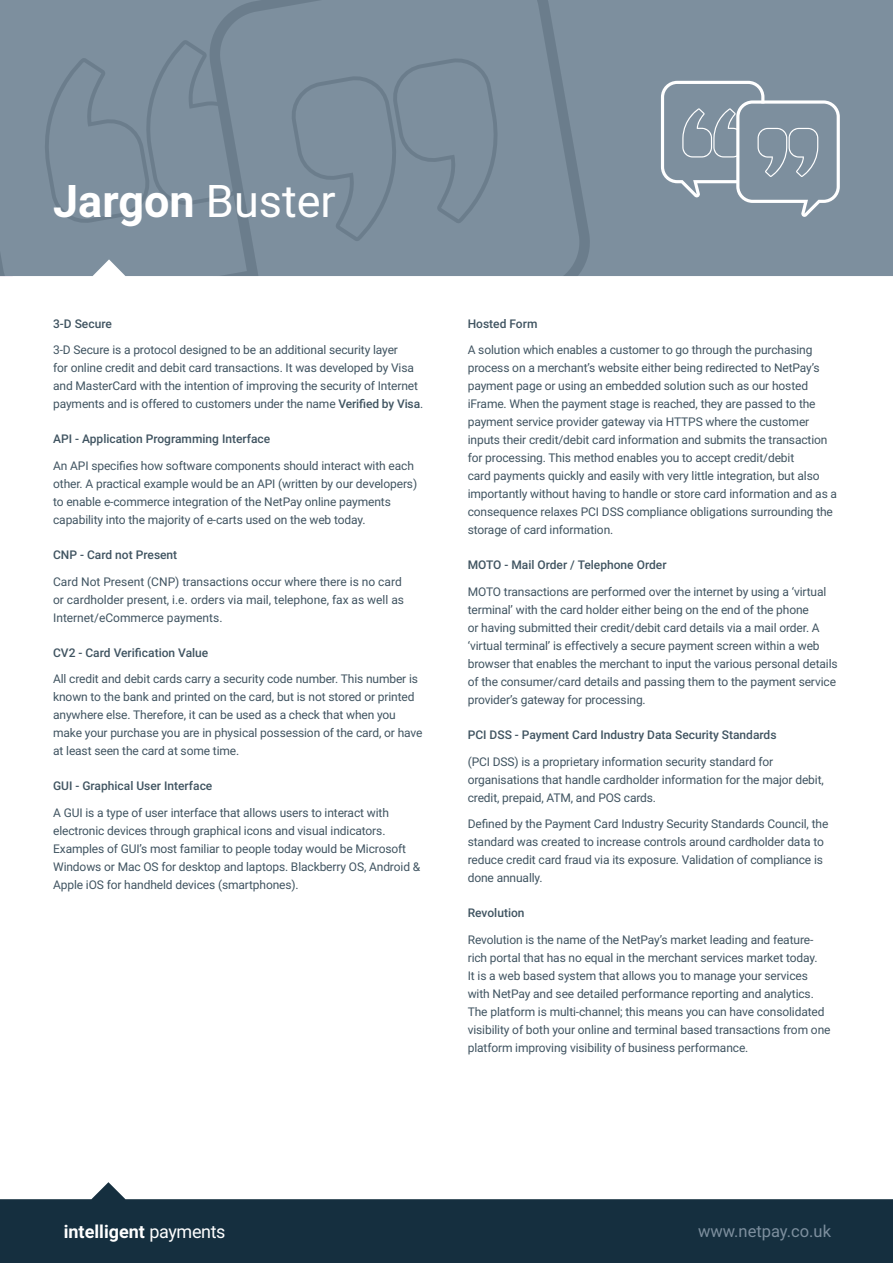
<style>
.page{position:relative;width:893px;height:1263px;background:#fff}
.page>*{position:absolute;margin:0;border:0;box-sizing:border-box;transform-origin:0 0}
.t1{font:700 45px "Roboto";color:#fff}
.t2{font:700 18px "Roboto";color:#fff}
.t3{font:16.5px "Roboto";color:#7d8f9e}
.t4{font:12px/18px "Roboto";letter-spacing:-.01em;color:#405461}
.heading{font:500 12px "Roboto";color:#405461}
.s1{font-weight:400}
.s2{font-weight:500}
</style>
<div class="page">
<svg style="left:0;top:1182px;width:893px;height:81px;fill:#152f3f"></svg>
<div style="left:594px;top:0;width:299px;height:276px;background:#7d8f9e"></div>
<svg style="left:295px;top:0;width:299px;height:276px;background:#7b8d9c"></svg>
<div style="left:0;top:0;width:295px;height:276px;background:#7d8f9e"></div>
<svg style="left:37px;top:40px;width:201px;height:186px;background:#7a8c9b"></svg>
<svg style="left:661px;top:81px;width:179px;height:136px;background:#8b9ba9"></svg>
<p class="t1" style="left:53px;top:169px;width:284px">Jargon <span class="s1">Buster</span></p>
<p class="heading" style="left:53px;top:315px;width:60px">3-D Secure</p>
<p class="t4" style="left:53px;top:341px;width:372px">3-D Secure is a protocol designed to be an additional security layer<br>for online credit and debit card transactions. It was developed by Visa and MasterCard with the intention of improving the security of Internet payments and is offered to customers under the name <span class="s2">Verified by Visa</span>.</p>
<p class="heading" style="left:53px;top:431px;width:219px">API - Application Programming Interface</p>
<p class="t4" style="left:53px;top:456px;width:365px">An API specifies how software components should interact with each other. A practical example would be an API (written by our developers) to enable e-commerce integration of the NetPay online payments capability into the majority of e-carts used on the web today.</p>
<p class="heading" style="left:53px;top:546px;width:126px">CNP - Card not Present</p>
<p class="t4" style="left:53px;top:572px;width:352px">Card Not Present (CNP) transactions occur where there is no card or cardholder present, i.e. orders via mail, telephone, fax as well as<br>Internet/eCommerce payments.</p>
<p class="heading" style="left:53px;top:644px;width:157px">CV2 - Card Verification Value</p>
<p class="t4" style="left:53px;top:669px;width:371px">All credit and debit cards carry a security code number. This number is known to the bank and printed on the card, but is not stored or printed anywhere else. Therefore, it can be used as a check that when you make your purchase you are in physical possession of the card, or have at least seen the card at some time.</p>
<p class="heading" style="left:53px;top:777px;width:161px">GUI - Graphical User Interface</p>
<p class="t4" style="left:53px;top:803px;width:369px">A GUI is a type of user interface that allows users to interact with electronic devices through graphical icons and visual indicators.<br>Examples of GUI’s most familiar to people today would be Microsoft Windows or Mac OS for desktop and laptops. Blackberry OS, Android &amp; Apple iOS for handheld devices (smartphones).</p>
<p class="heading" style="left:468px;top:315px;width:71px">Hosted Form</p>
<p class="t4" style="left:468px;top:341px;width:371px">A solution which enables a customer to go through the purchasing process on a merchant’s website either being redirected to NetPay’s payment page or using an embedded solution such as our hosted iFrame. When the payment stage is reached, they are passed to the payment service provider gateway via HTTPS where the customer inputs their credit/debit card information and submits the transaction for processing. This method enables you to accept credit/debit<br>card payments quickly and easily with very little integration, but also importantly without having to handle or store card information and as a consequence relaxes PCI DSS compliance obligations surrounding the storage of card information.</p>
<p class="heading" style="left:468px;top:557px;width:200px">MOTO - Mail Order / Telephone Order</p>
<p class="t4" style="left:468px;top:582px;width:371px">MOTO transactions are performed over the internet by using a ‘virtual terminal’ with the card holder either being on the end of the phone<br>or having submitted their credit/debit card details via a mail order. A ‘virtual terminal’ is effectively a secure payment screen within a web browser that enables the merchant to input the various personal details of the consumer/card details and passing them to the payment service provider’s gateway for processing.</p>
<p class="heading" style="left:468px;top:726px;width:310px">PCI DSS - Payment Card Industry Data Security Standards</p>
<p class="t4" style="left:468px;top:752px;width:358px">(PCI DSS) is a proprietary information security standard for organisations that handle cardholder information for the major debit, credit, prepaid, ATM, and POS cards.</p>
<p class="t4" style="left:468px;top:814px;width:362px">Defined by the Payment Card Industry Security Standards Council, the standard was created to increase controls around cardholder data to reduce credit card fraud via its exposure. Validation of compliance is done annually.</p>
<p class="heading" style="left:468px;top:904px;width:58px">Revolution</p>
<p class="t4" style="left:468px;top:930px;width:364px">Revolution is the name of the NetPay’s market leading and feature&shy;rich portal that has no equal in the merchant services market today.<br>It is a web based system that allows you to manage your services with NetPay and see detailed performance reporting and analytics.<br>The platform is multi-channel; this means you can have consolidated visibility of both your online and terminal based transactions from one platform improving visibility of business performance.</p>
<p class="t2" style="left:64px;top:1219px;width:163px">intelligent <span class="s1">payments</span></p>
<p class="t3" style="left:698px;top:1220px;width:135px">www.netpay.co.uk</p>
</div>
